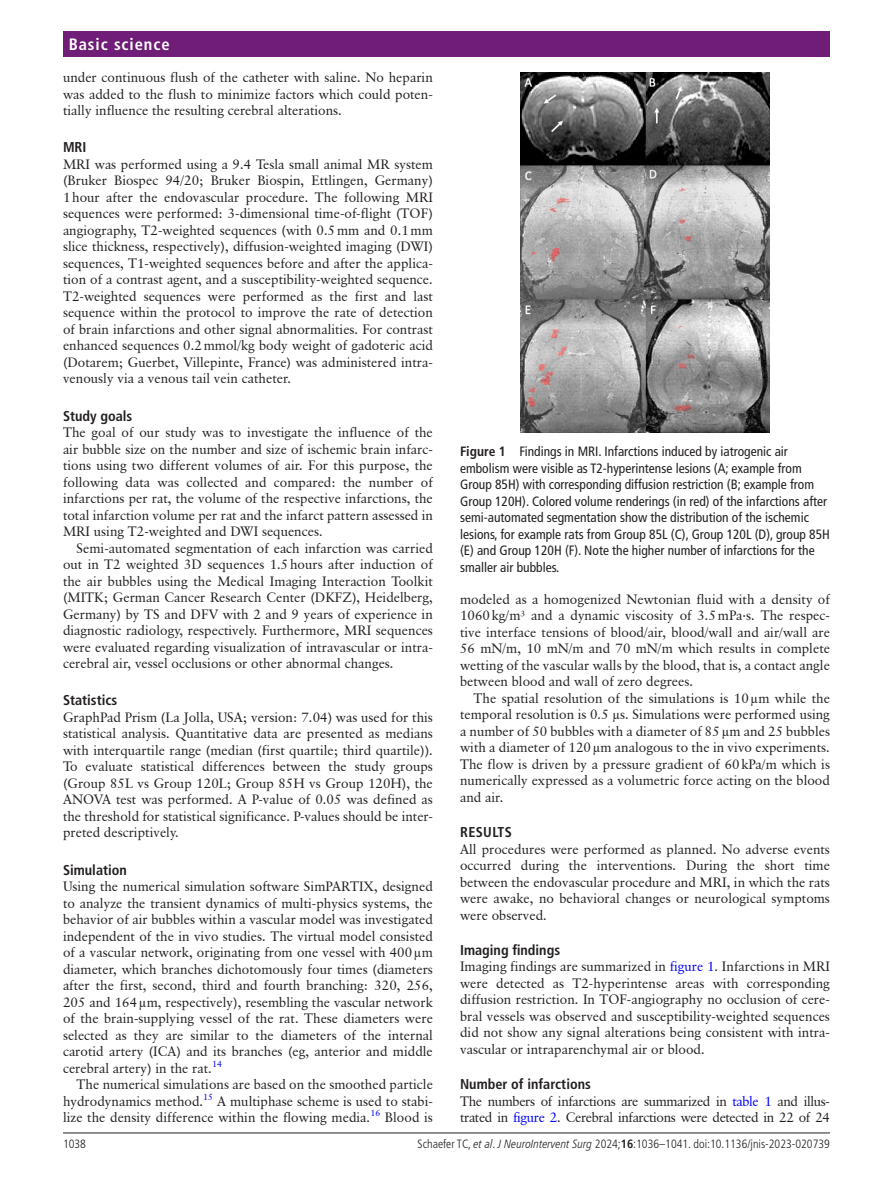
<style>
.page{position:relative;width:893px;height:1191px;background:#fff}
.page>*{position:absolute;margin:0;border:0;box-sizing:border-box;transform-origin:0 0}
.t1{font:700 condensed 16.5px "Frutiger LT Pro";letter-spacing:.055em;color:#fff}
.t2{font:700 condensed 14.25px "Frutiger LT Pro";color:#231f20}
.t3{font:700 condensed 14.25px "Frutiger LT Pro";letter-spacing:.025em;color:#231f20}
.t4{font:13.5px/16.5px "Classical Garamond BT";color:#231f20;text-align:justify}
.t5{font:condensed 13.5px/16.5px "Frutiger LT Pro";color:#231f20}
.t6{font:13.5px/16.5px "Classical Garamond BT";letter-spacing:-.025em;color:#231f20}
.t7{font:300 condensed 12px "Frutiger LT Pro";color:#231f20}
.s1{font-family:"Times New Roman"}
.s2{font-weight:700}
.s3{color:#00f}
.s4{font-style:italic}
</style>
<div class="page">
<hr style="left:63px;top:1132px;width:767px;height:1px;background:#231f20">
<div style="left:63px;top:31px;width:767px;height:25px;background:#6f1d76"></div>
<img style="left:521px;top:72px;width:248px;height:360px">
<p class="t1" style="left:69px;top:34px;width:102px">Basic science</p>
<p class="t4" style="left:63px;top:69px;width:371px">under continuous flush of the catheter with saline. No heparin was added to the flush to minimize factors which could poten&shy;tially influence the resulting cerebral alterations.</p>
<p class="t2" style="left:63px;top:139px;width:25px">MRI</p>
<p class="t4" style="left:63px;top:156px;width:371px">MRI was performed using a 9.4 Tesla small animal MR system (Bruker Biospec 94/20; Bruker Biospin, Ettlingen, Germany)<br>1hour after the endovascular procedure. The following MRI sequences were performed: 3-dimensional time-of-flight (TOF) angiography, T2-weighted sequences (with 0.5mm and 0.1mm slice thickness, respectively), diffusion-weighted imaging (DWI) sequences, T1-weighted sequences before and after the applica&shy;tion of a contrast agent, and a susceptibility-weighted sequence.<br>T2-weighted sequences were performed as the first and last sequence within the protocol to improve the rate of detection of brain infarctions and other signal abnormalities. For contrast enhanced sequences 0.2mmol/kg body weight of gadoteric acid (Dotarem; Guerbet, Villepinte, France) was administered intra&shy;venously via a venous tail vein catheter.</p>
<p class="t2" style="left:63px;top:407px;width:71px">Study goals</p>
<p class="t4" style="left:63px;top:424px;width:371px">The goal of our study was to investigate the influence of the air bubble size on the number and size of ischemic brain infarc&shy;tions using two different volumes of air. For this purpose, the following data was collected and compared: the number of infarctions per rat, the volume of the respective infarctions, the total infarction volume per rat and the infarct pattern assessed in MRI using T2-weighted and DWI sequences.</p>
<p class="t4" style="left:63px;top:539px;width:371px;text-indent:14px">Semi-automated segmentation of each infarction was carried out in T2 weighted 3D sequences 1.5hours after induction of the air bubbles using the Medical Imaging Interaction Toolkit (MITK; German Cancer Research Center (DKFZ), Heidelberg, Germany) by TS and DFV with 2 and 9 years of experience in diagnostic radiology, respectively. Furthermore, MRI sequences were evaluated regarding visualization of intravascular or intra&shy;cerebral air, vessel occlusions or other abnormal changes.</p>
<p class="t2" style="left:63px;top:692px;width:56px">Statistics</p>
<p class="t4" style="left:63px;top:708px;width:371px">GraphPad Prism (La Jolla, USA; version: 7.04) was used for this statistical analysis. Quantitative data are presented as medians with interquartile range (median (first quartile; third quartile)).<br>To evaluate statistical differences between the study groups (Group 85L vs Group 120L; Group 85H vs Group 120H), the ANOVA test was performed. A P-value of 0.05 was defined as the threshold for statistical significance. P-values should be inter&shy;preted descriptively.</p>
<p class="t2" style="left:63px;top:861px;width:65px">Simulation</p>
<p class="t4" style="left:63px;top:878px;width:371px">Using the numerical simulation software SimPARTIX, designed to analyze the transient dynamics of multi-physics systems, the behavior of air bubbles within a vascular model was investigated independent of the in vivo studies. The virtual model consisted of a vascular network, originating from one vessel with 400<span class="s1">µ</span>m diameter, which branches dichotomously four times (diameters after the first, second, third and fourth branching: 320, 256, 205 and 164<span class="s1">µ</span>m, respectively), resembling the vascular network of the brain-supplying vessel of the rat. These diameters were selected as they are similar to the diameters of the internal carotid artery (ICA) and its branches (eg, anterior and middle cerebral artery) in the rat.<sup>14</sup></p>
<p class="t4" style="left:63px;top:1076px;width:371px;text-indent:14px">The numerical simulations are based on the smoothed particle hydrodynamics method.<sup>15</sup> A multiphase scheme is used to stabi&shy;lize the density difference within the flowing media.<sup>16</sup> Blood is</p>
<p class="t5" style="left:460px;top:443px;width:371px"><span class="s2">Figure 1</span> Findings in MRI. Infarctions induced by iatrogenic air embolism were visible as T2-hyperintense lesions (A; example from Group 85H) with corresponding diffusion restriction (B; example from Group 120H). Colored volume renderings (in red) of the infarctions after semi-automated segmentation show the distribution of the ischemic lesions, for example rats from Group 85L (C), Group 120L (D), group 85H (E) and Group 120H (F). Note the higher number of infarctions for the smaller air bubbles.</p>
<p class="t4" style="left:460px;top:590px;width:371px">modeled as a homogenized Newtonian fluid with a density of 1060kg/m³ and a dynamic viscosity of 3.5mPa·s. The respec&shy;tive interface tensions of blood/air, blood/wall and air/wall are 56 mN/m, 10 mN/m and 70 mN/m which results in complete wetting of the vascular walls by the blood, that is, a contact angle between blood and wall of zero degrees.</p>
<p class="t4" style="left:460px;top:689px;width:371px;text-indent:14px">The spatial resolution of the simulations is 10<span class="s1">µ</span>m while the temporal resolution is 0.5 <span class="s1">µ</span>s. Simulations were performed using a number of 50 bubbles with a diameter of 85<span class="s1">µ</span>m and 25 bubbles with a diameter of 120<span class="s1">µ</span>m analogous to the in vivo experiments.<br>The flow is driven by a pressure gradient of 60kPa/m which is numerically expressed as a volumetric force acting on the blood and air.</p>
<p class="t3" style="left:460px;top:823px;width:53px">RESULTS</p>
<p class="t4" style="left:460px;top:840px;width:371px">All procedures were performed as planned. No adverse events occurred during the interventions. During the short time between the endovascular procedure and MRI, in which the rats were awake, no behavioral changes or neurological symptoms were observed.</p>
<p class="t2" style="left:460px;top:941px;width:102px">Imaging findings</p>
<p class="t4" style="left:460px;top:958px;width:371px">Imaging findings are summarized in <span class="s3">figure 1</span>. Infarctions in MRI were detected as T2-hyperintense areas with corresponding diffusion restriction. In TOF-angiography no occlusion of cere&shy;bral vessels was observed and susceptibility-weighted sequences did not show any signal alterations being consistent with intra&shy;vascular or intraparenchymal air or blood.</p>
<p class="t2" style="left:460px;top:1075px;width:132px">Number of infarctions</p>
<p class="t6" style="left:460px;top:1092px;width:371px">The numbers of infarctions are summarized in <span class="s3">table 1</span> and illus&shy;trated in <span class="s3">figure 2</span>. Cerebral infarctions were detected in 22 of 24</p>
<p class="t7" style="left:63px;top:1136px;width:25px">1038</p>
<p class="t7" style="left:418px;top:1136px;width:414px">Schaefer TC, <span class="s4">et al</span>. <span class="s4">J NeuroIntervent Surg</span> 2024;<span class="s2">16</span>:1036–1041. doi:10.1136/jnis-2023-020739</p>
</div>
